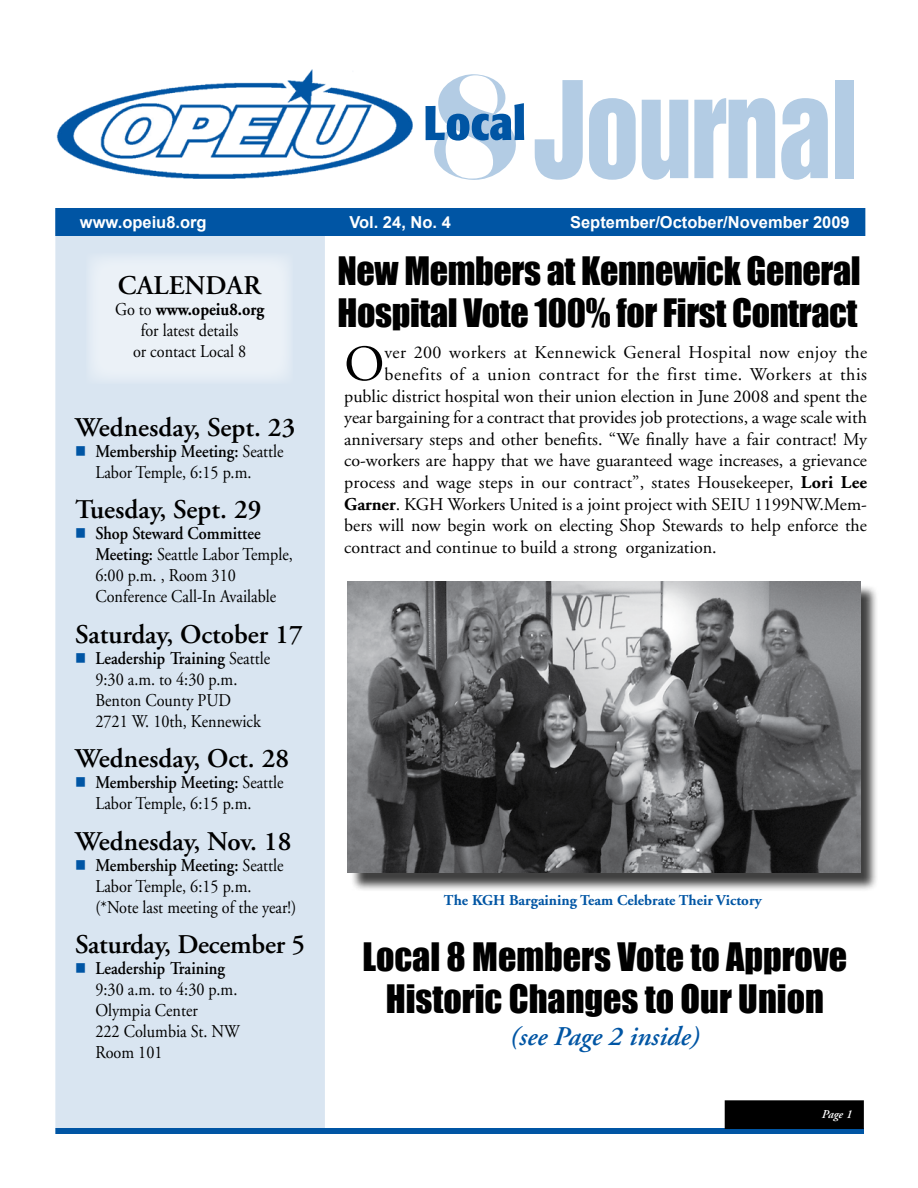
<style>
.page{position:relative;width:918px;height:1188px;background:#fff}
.page>*{position:absolute;margin:0;border:0;box-sizing:border-box;transform-origin:0 0}
.t1{font:50.55px "Adobe Garamond";color:#000}
.t2{font:36px/42px "Impact";letter-spacing:-.01em;color:#000}
.t3{font:600 27px "Adobe Garamond";color:#000}
.t4{font:italic 600 27px "Adobe Garamond";color:#0055a4}
.t5{font:18px "Adobe Garamond";color:#000}
.t6{font:18px/21px "Adobe Garamond";color:#000;scale:.9 1}
.t7{font:18px "Adobe Garamond";letter-spacing:.03em;color:#000}
.t8{font:18px "Adobe Garamond";letter-spacing:.025em;color:#000}
.t9{font:700 16.5px "Arial";color:#fff}
.t10{font:700 15px "Adobe Garamond";color:#0055a4}
.t11{font:italic 600 12px "Adobe Garamond";color:#fff}
.s1{font-weight:700}
.s2{color:#0055a4}
.s3{font-weight:600}
</style>
<div class="page">
<div style="left:55px;top:236px;width:270px;height:894px;background:#d9e5f1;border:2px solid #d9e5f1"></div>
<div style="left:55px;top:208px;width:810px;height:28px;background:#0055a4"></div>
<svg style="left:535px;top:80px;width:48px;height:100px"></svg>
<svg style="left:589px;top:98px;width:47px;height:82px"></svg>
<svg style="left:642px;top:100px;width:46px;height:80px"></svg>
<svg style="left:694px;top:98px;width:81px;height:80px"></svg>
<svg style="left:781px;top:98px;width:47px;height:82px"></svg>
<div style="left:835px;top:80px;width:19px;height:98px;background:#b3cce4"></div>
<svg style="left:425px;top:74px;width:99px;height:106px"></svg>
<img style="left:56px;top:69px;width:357px;height:110px">
<div style="left:55px;top:1128px;width:809px;height:6px;background:#0055a4"></div>
<div style="left:725px;top:1101px;width:138px;height:27px;background:#000"></div>
<div style="left:725px;top:1100px;width:139px;height:29px;border:2px solid #000"></div>
<div style="left:86px;top:253px;width:207px;height:131px;background:#ebf1f7"></div>
<div style="left:350px;top:584px;width:529px;height:308px;background:#000;opacity:.75"></div>
<img style="left:348px;top:582px;width:512px;height:291px">
<p class="t9" style="left:80px;top:211px;width:128px">www.opeiu8.org</p>
<p class="t9" style="left:349px;top:211px;width:103px">Vol. 24, No. 4</p>
<p class="t9" style="left:570px;top:211px;width:281px">September/October/November 2009</p>
<h3 class="t3" style="left:118px;top:271px;width:145px">CALENDAR</h3>
<p class="t6" style="left:115px;top:300px;width:167px;text-align:center">Go to <span class="s1">www.opeiu8.org </span>for latest details<br>or contact Local 8</p>
<h3 class="t3" style="left:75px;top:412px;width:222px">Wednesday, Sept. 23</h3>
<p class="t6" style="left:95px;top:441px;width:211px;text-indent:-20px"><span class="s2">■</span> <span class="s3">Membership Meeting:</span> Seattle<br>Labor Temple, 6:15 p.m.</p>
<h3 class="t3" style="left:75px;top:495px;width:188px">Tuesday, Sept. 29</h3>
<p class="t6" style="left:95px;top:524px;width:221px;text-indent:-20px"><span class="s2">■</span> <span class="s3">Shop Steward Committee<br>Meeting:</span> Seattle Labor Temple,<br>6:00 p.m. , Room 310<br>Conference Call-In Available</p>
<h3 class="t3" style="left:75px;top:619px;width:229px">Saturday, October 17</h3>
<p class="t6" style="left:95px;top:648px;width:196px;text-indent:-20px"><span class="s2">■</span> <span class="s3">Leadership Training</span> Seattle<br>9:30 a.m. to 4:30 p.m.<br>Benton County PUD<br>2721 W. 10th, Kennewick</p>
<h3 class="t3" style="left:75px;top:744px;width:216px">Wednesday, Oct. 28</h3>
<p class="t6" style="left:95px;top:773px;width:211px;text-indent:-20px"><span class="s2">■</span> <span class="s3">Membership Meeting:</span> Seattle<br>Labor Temple, 6:15 p.m.</p>
<h3 class="t3" style="left:75px;top:826px;width:218px">Wednesday, Nov. 18</h3>
<p class="t6" style="left:95px;top:855px;width:225px;text-indent:-20px"><span class="s2">■</span> <span class="s3">Membership Meeting:</span> Seattle<br>Labor Temple, 6:15 p.m. (*Note last meeting of the year!)</p>
<h3 class="t3" style="left:75px;top:930px;width:232px">Saturday, December 5</h3>
<p class="t6" style="left:95px;top:959px;width:162px;text-indent:-20px"><span class="s2">■</span> <span class="s3">Leadership Training<br></span>9:30 a.m. to 4:30 p.m.<br>Olympia Center<br>222 Columbia St. NW<br>Room 101</p>
<h2 class="t2" style="left:338px;top:250px;width:525px">New Members at Kennewick General<br>Hospital Vote 100% for First Contract</h2>
<h1 class="t1" style="left:344px;top:337px;width:42px">O</h1>
<p class="t8" style="left:384px;top:343px;width:484px">ver 200 workers at Kennewick General Hospital now enjoy the</p>
<p class="t7" style="left:384px;top:365px;width:484px">benefits of a union contract for the first time. Workers at this</p>
<p class="t5" style="left:344px;top:386px;width:524px">public district hospital won their union election in June 2008 and spent the</p>
<p class="t5" style="left:344px;top:408px;width:524px">year bargaining for a contract that provides job protections, a wage scale with</p>
<p class="t5" style="left:344px;top:430px;width:524px">anniversary steps and other benefits. “We finally have a fair contract! My</p>
<p class="t5" style="left:344px;top:451px;width:524px">co-workers are happy that we have guaranteed wage increases, a grievance</p>
<p class="t5" style="left:344px;top:473px;width:524px">process and wage steps in our contract”, states Housekeeper, <span class="s1">Lori Lee</span></p>
<p class="t5" style="left:344px;top:494px;width:524px"><span class="s1">Garner</span>. KGH Workers United is a joint project with SEIU 1199NW.Mem-</p>
<p class="t5" style="left:344px;top:516px;width:524px">bers will now begin work on electing Shop Stewards to help enforce the</p>
<p class="t5" style="left:344px;top:538px;width:374px">contract and continue to build a strong organization.</p>
<p class="t10" style="left:444px;top:892px;width:319px">The KGH Bargaining Team Celebrate Their Victory</p>
<h2 class="t2" style="left:362px;top:935px;width:486px;text-align:center">Local 8 Members Vote to Approve<br>Historic Changes to Our Union</h2>
<h3 class="t4" style="left:510px;top:1022px;width:190px">(see Page 2 inside)</h3>
<p class="t11" style="left:822px;top:1108px;width:32px">Page 1</p>
</div>
